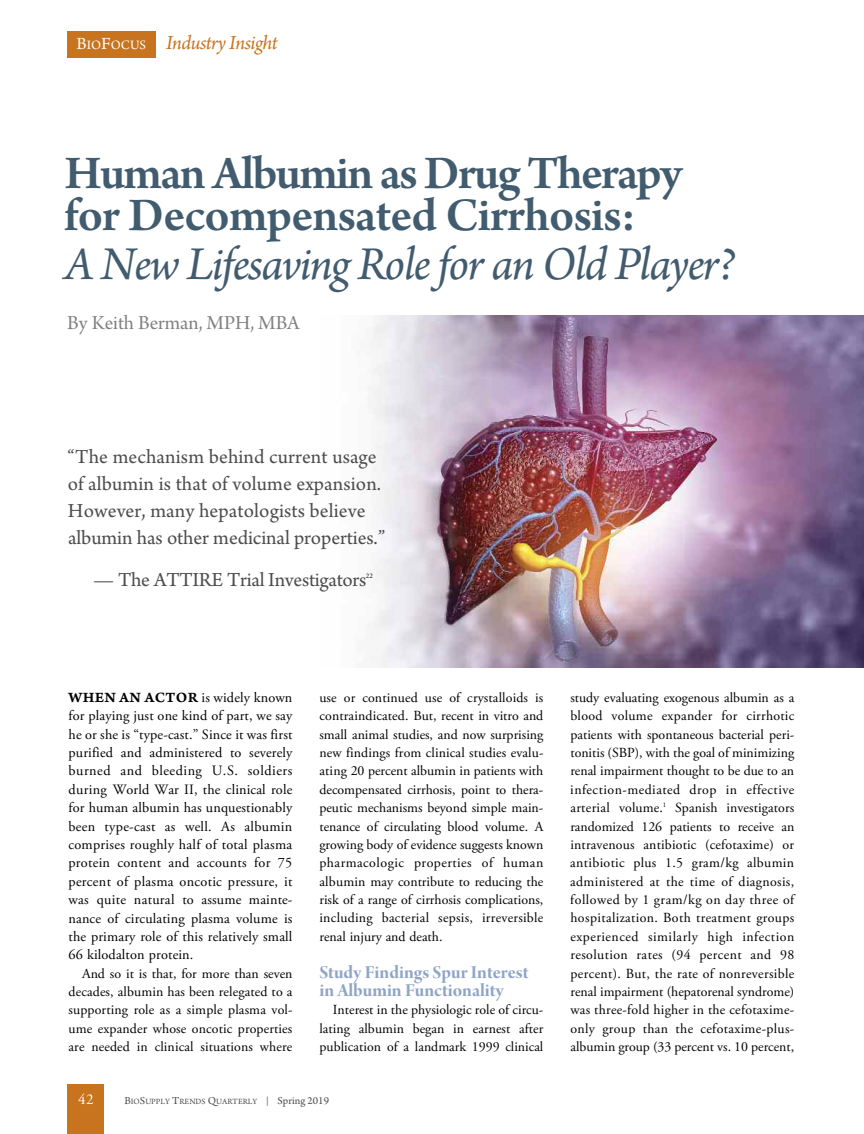
<style>
.page{position:relative;width:864px;height:1134px;background:#fff}
.page>*{position:absolute;margin:0;border:0;box-sizing:border-box;transform-origin:0 0}
.t1{font:600 49.5px/41.4px "Arno Pro";letter-spacing:-.015em;color:#425c6f}
.t2{font:italic 49.5px "Arno Pro";letter-spacing:-.035em;color:#425c6f}
.t3{font:21px/27px "Arno Pro";letter-spacing:.005em;color:#4d4d4d}
.t4{font:21px "Arno Pro";letter-spacing:-.015em;color:#4d4d4d}
.t5{font:italic 21px "Arno Pro";letter-spacing:-.025em;color:#c8741e}
.t6{font:21px "Arno Pro Subhead";color:#808080}
.t7{font:19.5px/18.3px "Arno Pro Bold Display";color:#8fa5c7}
.t8{font:15px "Adobe Garamond Pro";color:#fff}
.t9{font:14.25px/18.5px "Adobe Garamond Pro";letter-spacing:.01em;color:#000;text-align:justify}
.t10{font:13.8px/18.3px "Adobe Garamond Pro";letter-spacing:.005em;color:#000;text-align:justify}
.t11{font:8.4px "Arno Pro";color:#4d4d4d}
.t12{font:6.9px "Adobe Garamond Pro";color:#000}
.s1{font-style:normal;font-size:18px;color:#fff}
.s2{font-style:normal;font-size:13.5px;color:#fff}
.s3{font-family:"Arno Pro Smbd Caption";font-size:15px}
.s4{font-size:11.25px}
.s5{font-size:9px}
</style>
<div class="page">
<img style="left:369px;top:315px;width:495px;height:352px">
<div style="left:68px;top:1085px;width:36px;height:49px;background:#c8741e"></div>
<div style="left:68px;top:31px;width:88px;height:27px;background:#c8741e"></div>
<h2 class="t5" style="left:77px;top:35px;width:203px"><span class="s1">B</span><span class="s2">IO</span><span class="s1">F</span><span class="s2">OCUS</span> Industry Insight</h2>
<h1 class="t1" style="left:64px;top:157px;width:620px">Human Albumin as Drug Therapy for Decompensated Cirrhosis:</h1>
<h1 class="t2" style="left:64px;top:245px;width:673px">A New Lifesaving Role for an Old Player?</h1>
<h2 class="t6" style="left:67px;top:315px;width:234px">By Keith Berman, MPH, MBA</h2>
<h2 class="t3" style="left:68px;top:445px;width:319px">“The mechanism behind current usage of albumin is that of volume expansion.<br>However, many hepatologists believe albumin has other medicinal properties.”</h2>
<h2 class="t4" style="left:93px;top:572px;width:275px">— The ATTIRE Trial Investigators</h2>
<p class="t12" style="left:366px;top:573px;width:8px">22</p>
<p class="t9" style="left:68px;top:690px;width:226px"><span class="s3">WHEN AN ACTOR</span> is widely known for playing just one kind of part, we say he or she is “type-cast.” Since it was first purified and administered to severely burned and bleeding U.S. soldiers during World War II, the clinical role for human albumin has unquestionably been type-cast as well. As albumin comprises roughly half of total plasma protein content and accounts for 75 percent of plasma oncotic pressure, it was quite natural to assume mainte&shy;nance of circulating plasma volume is the primary role of this relatively small 66 kilodalton protein.</p>
<p class="t10" style="left:69px;top:965px;width:226px;text-indent:14px">And so it is that, for more than seven decades, albumin has been relegated to a supporting role as a simple plasma vol&shy;ume expander whose oncotic properties are needed in clinical situations where</p>
<p class="t10" style="left:319px;top:690px;width:226px">use or continued use of crystalloids is contraindicated. But, recent in vitro and small animal studies, and now surprising new findings from clinical studies evalu&shy;ating 20 percent albumin in patients with decompensated cirrhosis, point to thera&shy;peutic mechanisms beyond simple main&shy;tenance of circulating blood volume. A growing body of evidence suggests known pharmacologic properties of human albumin may contribute to reducing the risk of a range of cirrhosis complications, including bacterial sepsis, irreversible renal injury and death.</p>
<h3 class="t7" style="left:319px;top:965px;width:211px">Study Findings Spur Interest in Albumin Functionality</h3>
<p class="t10" style="left:319px;top:1002px;width:225px;text-indent:13px">Interest in the physiologic role of circu&shy;lating albumin began in earnest after publication of a landmark 1999 clinical</p>
<p class="t8" style="left:78px;top:1093px;width:17px">42</p>
<p class="t11" style="left:124px;top:1098px;width:206px"><span class="s4">B</span>IO<span class="s4">S</span>UPPLY <span class="s4">T</span>RENDS <span class="s4">Q</span>UARTERLY <span class="s5">|</span> <span class="s4">Spring 2019</span></p>
<p class="t10" style="left:570px;top:690px;width:226px">study evaluating exogenous albumin as a blood volume expander for cirrhotic patients with spontaneous bacterial peri&shy;tonitis (SBP), with the goal of minimizing renal impairment thought to be due to an infection-mediated drop in effective arterial volume.<sup>1</sup> Spanish investigators randomized 126 patients to receive an intravenous antibiotic (cefotaxime) or antibiotic plus 1.5 gram/kg albumin administered at the time of diagnosis, followed by 1 gram/kg on day three of hospitalization. Both treatment groups experienced similarly high infection resolution rates (94 percent and 98 percent). But, the rate of nonreversible renal impairment (hepatorenal syndrome) was three-fold higher in the cefotaxime&shy;only group than the cefotaxime-plus&shy;albumin group (33 percent vs. 10 percent,</p>
</div>
